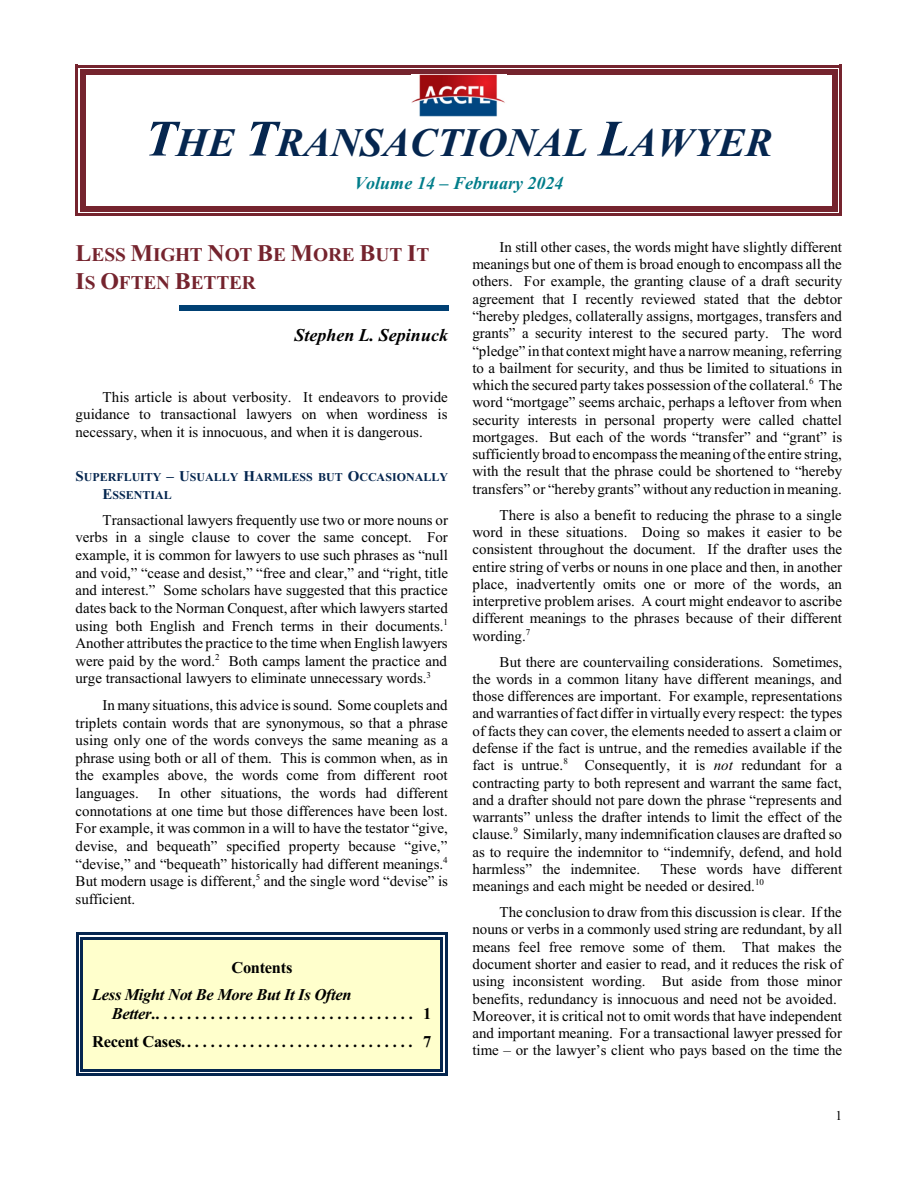
<style>
.page{position:relative;width:918px;height:1188px;background:#fff}
.page>*{position:absolute;margin:0;border:0;box-sizing:border-box;transform-origin:0 0}
.t1{font:italic 700 40.5px "Times New Roman";letter-spacing:.005em;color:#05264f}
.t2{font:700 19.5px/28.2px "Times New Roman";letter-spacing:-.01em;color:#75242e}
.t3{font:italic 700 18px "Times New Roman";color:#007d8a}
.t4{font:italic 700 18px "Times New Roman";color:#000}
.t5{font:italic 700 16.5px/18.8px "Times New Roman";letter-spacing:-.02em;color:#000}
.t6{font:700 16.5px "Times New Roman";letter-spacing:-.02em;color:#000}
.t7{font:15px/17.2px "Times New Roman";color:#000;text-align:justify}
.t8{font:13.5px "Times New Roman";color:#000}
.t9{font:700 12px/17.4px "Times New Roman";color:#05264f}
.s1{font-size:51px}
.s2{font-size:24px}
.s3{font-size:15px}
.s4{font-style:normal}
.s5{font-style:italic}
</style>
<div class="page">
<div style="left:80px;top:69px;width:5px;height:143px;background:#75242e"></div>
<div style="left:833px;top:69px;width:5px;height:143px;background:#75242e"></div>
<div style="left:80px;top:69px;width:758px;height:5px;background:#75242e"></div>
<div style="left:80px;top:206px;width:758px;height:6px;background:#75242e"></div>
<hr style="left:76px;top:65px;width:2px;height:151px;background:#75242e">
<hr style="left:840px;top:65px;width:2px;height:151px;background:#75242e">
<hr style="left:76px;top:65px;width:766px;height:3px;background:#75242e">
<hr style="left:76px;top:213px;width:766px;height:3px;background:#75242e">
<img style="left:412px;top:75px;width:93px;height:41px">
<div style="left:80px;top:937px;width:363px;height:135px;background:#ffc"></div>
<hr style="left:80px;top:937px;width:3px;height:134px;background:#05264f">
<hr style="left:440px;top:937px;width:3px;height:134px;background:#05264f">
<hr style="left:80px;top:937px;width:363px;height:2px;background:#05264f">
<hr style="left:80px;top:1069px;width:363px;height:3px;background:#05264f">
<hr style="left:76px;top:932px;width:3px;height:144px;background:#05264f">
<hr style="left:445px;top:932px;width:2px;height:144px;background:#05264f">
<hr style="left:76px;top:932px;width:371px;height:3px;background:#05264f">
<hr style="left:76px;top:1073px;width:371px;height:3px;background:#05264f">
<div style="left:179px;top:305px;width:270px;height:5px;background:#004073"></div>
<h1 class="t1" style="left:145px;top:128px;width:629px"><span class="s1">T</span>HE <span class="s1">T</span>RANSACTIONAL <span class="s1">L</span>AWYER</h1>
<p class="t3" style="left:355px;top:177px;width:211px">Volume 14 – February 2024</p>
<h2 class="t2" style="left:76px;top:242px;width:355px"><span class="s2">L</span>ESS <span class="s2">M</span>IGHT <span class="s2">N</span>OT <span class="s2">B</span>E <span class="s2">M</span>ORE <span class="s2">B</span>UT <span class="s2">I</span>T<br><span class="s2">I</span>S <span class="s2">O</span>FTEN <span class="s2">B</span>ETTER</h2>
<p class="t4" style="left:294px;top:329px;width:155px">Stephen L. Sepinuck</p>
<p class="t7" style="left:76px;top:389px;width:374px;line-height:17.7px;text-indent:27px">This article is about verbosity. It endeavors to provide guidance to transactional lawyers on when wordiness is necessary, when it is innocuous, and when it is dangerous.</p>
<p class="t9" style="left:103px;top:470px;width:347px;text-indent:-27px"><span class="s3">S</span>UPERFLUITY <span class="s3">– U</span>SUALLY <span class="s3">H</span>ARMLESS BUT <span class="s3">O</span>CCASIONALLY<br><span class="s3">E</span>SSENTIAL</p>
<p class="t7" style="left:76px;top:512px;width:374px;line-height:17.7px;text-indent:27px">Transactional lawyers frequently use two or more nouns or verbs in a single clause to cover the same concept. For example, it is common for lawyers to use such phrases as “null and void,” “cease and desist,” “free and clear,” and “right, title and interest.” Some scholars have suggested that this practice dates back to the Norman Conquest, after which lawyers started using both English and French terms in their documents.<sup>1<br></sup>Another attributes the practice to the time when English lawyers were paid by the word.<sup>2</sup> Both camps lament the practice and urge transactional lawyers to eliminate unnecessary words.<sup>3</sup></p>
<p class="t7" style="left:76px;top:697px;width:374px;line-height:17.7px;text-indent:27px">In many situations, this advice is sound. Some couplets and triplets contain words that are synonymous, so that a phrase using only one of the words conveys the same meaning as a phrase using both or all of them. This is common when, as in the examples above, the words come from different root languages.</p>
<p class="t7" style="left:76px;top:786px;width:374px;line-height:17.7px;text-indent:83px">In other situations, the words had different connotations at one time but those differences have been lost.<br>For example, it was common in a will to have the testator “give, devise, and bequeath” specified property because “give,” “devise,” and “bequeath” historically had different meanings.<sup>4<br></sup>But modern usage is different,<sup>5</sup> and the single word “devise” is sufficient.</p>
<p class="t6" style="left:231px;top:962px;width:62px">Contents</p>
<p class="t5" style="left:112px;top:987px;width:321px;text-indent:-20px">Less Might Not Be More But It Is Often<br>Better<span class="s4">.................................. 1</span></p>
<p class="t6" style="left:92px;top:1036px;width:341px">RecentCases.............................. 7</p>
<p class="t7" style="left:472px;top:240px;width:371px;text-indent:27px">In still other cases, the words might have slightly different meanings but one of them is broad enough to encompass all the others. For example, the granting clause of a draft security agreement that I recently reviewed stated that the debtor “hereby pledges, collaterally assigns, mortgages, transfers and grants” a security interest to the secured party. The word “pledge” in that contextmight have a narrowmeaning, referring to a bailment for security, and thus be limited to situations in which the secured party takes possession of the collateral.<sup>6</sup> The word “mortgage” seems archaic, perhaps a leftover from when security interests in personal property were called chattel mortgages. But each of the words “transfer” and “grant” is sufficiently broad to encompass the meaning ofthe entire string, with the result that the phrase could be shortened to “hereby transfers” or “hereby grants” without any reduction in meaning.</p>
<p class="t7" style="left:472px;top:507px;width:371px;text-indent:27px">There is also a benefit to reducing the phrase to a single word in these situations. Doing so makes it easier to be consistent throughout the document. If the drafter uses the entire string of verbs or nouns in one place and then, in another place, inadvertently omits one or more of the words, an interpretive problem arises. A court might endeavor to ascribe different meanings to the phrases because of their different wording.<sup>7</sup></p>
<p class="t7" style="left:472px;top:654px;width:371px;text-indent:27px">But there are countervailing considerations. Sometimes, the words in a common litany have different meanings, and those differences are important. For example, representations and warranties of fact differ in virtually every respect: the types of facts they can cover, the elements needed to assert a claim or defense if the fact is untrue, and the remedies available if the fact is untrue.<sup>8</sup> Consequently, it is <span class="s5">not</span> redundant for a contracting party to both represent and warrant the same fact, and a drafter should not pare down the phrase “represents and warrants” unless the drafter intends to limit the effect of the clause.<sup>9</sup> Similarly, many indemnification clauses are drafted so as to require the indemnitor to “indemnify, defend, and hold harmless” the indemnitee.</p>
<p class="t7" style="left:472px;top:862px;width:371px;text-indent:188px">These words have different meanings and each might be needed or desired.<sup>10</sup></p>
<p class="t7" style="left:472px;top:905px;width:371px;text-align:left;text-indent:27px">The conclusion to draw from this discussion is clear. If the nouns or verbs in a commonly used string are redundant, by all means feel free remove some of them. That makes the document shorter and easier to read, and it reduces the risk of using inconsistent wording. But aside from those minor benefits, redundancy is innocuous and need not be avoided.<br>Moreover, it is critical not to omit words that have independent and important meaning. For a transactional lawyer pressed for time – or the lawyer’s client who pays based on the time the</p>
<p class="t8" style="left:836px;top:1111px;width:8px">1</p>
</div>
